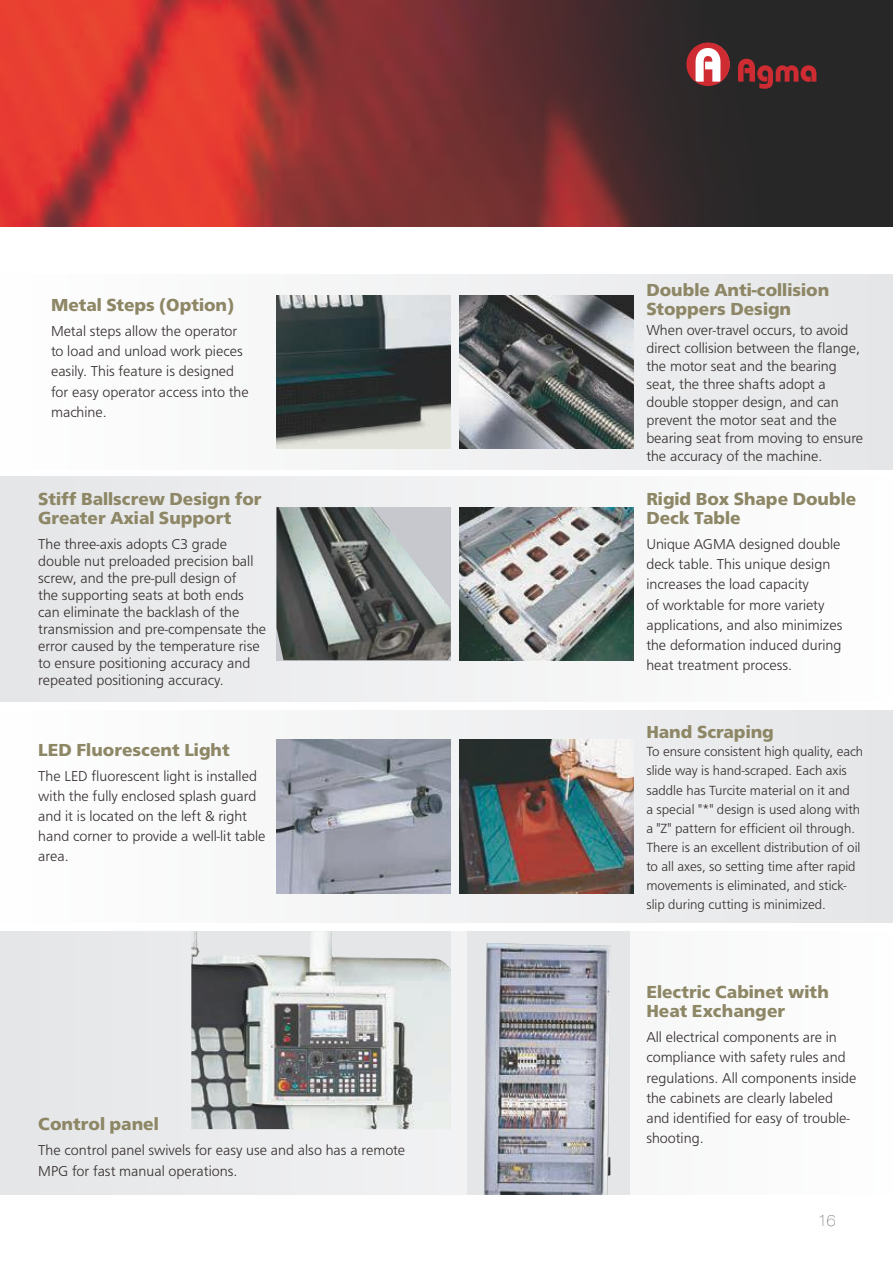
<style>
.page{position:relative;width:893px;height:1263px;background:#fff}
.page>*{position:absolute;margin:0;border:0;box-sizing:border-box;transform-origin:0 0}
.t1{font:700 18px/19.2px "Frutus T";color:#8d8766}
.t2{font:200 15.9px "Helvetica Neue";color:#342e2d}
.t3{font:300 14.85px/20.2px "Frutus T";color:#342e2d}
.t4{font:300 13.8px/19.2px "Frutus T";color:#342e2d}
</style>
<div class="page">
<img style="left:0;top:0;width:893px;height:227px">
<div style="left:0;top:274px;width:893px;height:196px;background:#f2f2f3"></div>
<hr style="left:0;top:274px;width:1px;height:211px;background:#e5e6e8">
<div style="left:0;top:476px;width:893px;height:226px;background:#f1f1f2"></div>
<hr style="left:0;top:485px;width:1px;height:183px;background:#e5e6e8">
<div style="left:0;top:931px;width:893px;height:264px;background:linear-gradient(to bottom,#f3f3f4,#f1f1f2)"></div>
<hr style="left:0;top:889px;width:1px;height:263px;background:#e5e6e8">
<div style="left:0;top:710px;width:893px;height:213px;background:#f2f2f3"></div>
<hr style="left:0;top:668px;width:1px;height:195px;background:#e5e6e8">
<img style="left:459px;top:740px;width:175px;height:153px">
<div style="left:467px;top:931px;width:162px;height:264px;background:#e5e6e8"></div>
<img style="left:484px;top:943px;width:127px;height:252px">
<img style="left:276px;top:740px;width:175px;height:153px">
<img style="left:276px;top:295px;width:175px;height:153px">
<img style="left:277px;top:507px;width:174px;height:153px">
<img style="left:459px;top:507px;width:175px;height:153px">
<img style="left:459px;top:295px;width:175px;height:153px">
<img style="left:191px;top:931px;width:260px;height:198px">
<svg style="left:686px;top:43px;width:44px;height:43px"></svg>
<svg style="left:738px;top:59px;width:78px;height:30px;background:#6c282b"></svg>
<p class="t1" style="left:51px;top:295px;width:184px">Metal Steps (Option)</p>
<p class="t3" style="left:51px;top:321px;width:199px">Metal steps allow the operator to load and unload work pieces easily. This feature is designed for easy operator access into the machine.</p>
<p class="t1" style="left:38px;top:489px;width:225px">Stiff Ballscrew Design for<br>Greater Axial Support</p>
<p class="t3" style="left:38px;top:535px;width:229px;line-height:17px">The three-axis adopts C3 grade double nut preloaded precision ball screw, and the pre-pull design of<br>the supporting seats at both ends can eliminate the backlash of the transmission and pre-compensate the error caused by the temperature rise to ensure positioning accuracy and repeated positioning accuracy.</p>
<p class="t1" style="left:38px;top:740px;width:193px">LED Fluorescent Light</p>
<p class="t3" style="left:38px;top:765px;width:229px">The LED fluorescent light is installed with the fully enclosed splash guard and it is located on the left &amp; right hand corner to provide a well-lit table area.</p>
<p class="t1" style="left:38px;top:1114px;width:122px">Control panel</p>
<p class="t3" style="left:38px;top:1139px;width:368px;line-height:21.3px">The control panel swivels for easy use and also has a remote<br>MPG for fast manual operations.</p>
<p class="t1" style="left:646px;top:281px;width:184px">Double Anti-collision<br>Stoppers Design</p>
<p class="t3" style="left:646px;top:321px;width:218px;line-height:18px">When over-travel occurs, to avoid direct collision between the flange, the motor seat and the bearing seat, the three shafts adopt a double stopper design, and can prevent the motor seat and the bearing seat from moving to ensure the accuracy of the machine.</p>
<p class="t1" style="left:646px;top:489px;width:211px">Rigid Box Shape Double<br>Deck Table</p>
<p class="t3" style="left:646px;top:534px;width:198px">Unique AGMA designed double deck table. This unique design increases the load capacity<br>of worktable for more variety applications, and also minimizes the deformation induced during heat treatment process.</p>
<p class="t1" style="left:646px;top:722px;width:129px">Hand Scraping</p>
<p class="t4" style="left:646px;top:742px;width:218px">To ensure consistent high quality, each slide way is hand-scraped. Each axis saddle has Turcite material on it and<br>a special "*" design is used along with a "Z" pattern for efficient oil through.<br>There is an excellent distribution of oil to all axes, so setting time after rapid movements is eliminated, and stick&shy;slip during cutting is minimized.</p>
<p class="t1" style="left:646px;top:982px;width:184px">Electric Cabinet with<br>Heat Exchanger</p>
<p class="t3" style="left:646px;top:1027px;width:212px">All electrical components are in compliance with safety rules and regulations. All components inside the cabinets are clearly labeled and identified for easy of trouble&shy;shooting.</p>
<p class="t2" style="left:818px;top:1207px;width:19px">16</p>
</div>
